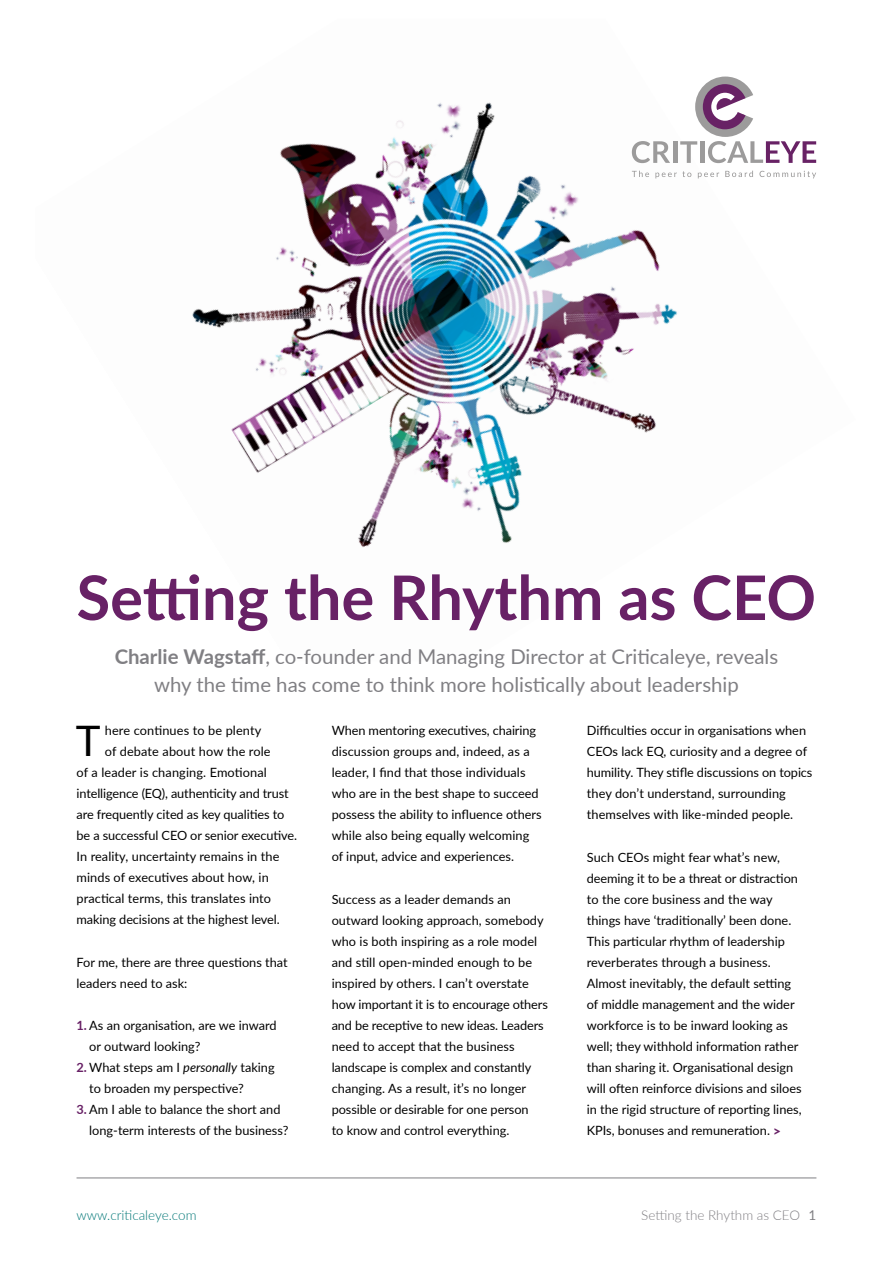
<style>
.page{position:relative;width:893px;height:1263px;background:#fff}
.page>*{position:absolute;margin:0;border:0;box-sizing:border-box;transform-origin:0 0}
.t1{font:700 61.5px "Lato";color:#682166}
.t2{font:42px "Lato";color:#000}
.t3{font:20.4px/28.8px "Lato";color:#807f83;text-align:center}
.t4{font:300 13.5px "Lato";color:#807f83}
.t5{font:300 13.5px "Lato";color:#077}
.t6{font:12.75px/21px "Lato";color:#000}
.s1{font-weight:700}
.s2{font-weight:700;color:#682166}
.s3{font-style:italic}
.s4{font-weight:800;font-size:13.5px;color:#682166}
.s5{font-weight:400}
</style>
<div class="page">
<img style="left:192px;top:76px;width:625px;height:472px">
<svg style="left:632px;top:141px;width:38px;height:22px"></svg>
<hr style="left:673px;top:141px;width:4px;height:22px;background:#9c9b9b">
<svg style="left:680px;top:77px;width:136px;height:86px"></svg>
<svg style="left:632px;top:171px;width:17px;height:6px"></svg>
<svg style="left:655px;top:171px;width:36px;height:7px"></svg>
<svg style="left:698px;top:173px;width:21px;height:5px"></svg>
<svg style="left:725px;top:171px;width:28px;height:6px"></svg>
<svg style="left:759px;top:171px;width:57px;height:7px"></svg>
<hr style="left:77px;top:1177px;width:739px;height:1px;background:#807f83">
<h1 class="t1" style="left:77px;top:552px;width:741px">Setting the Rhythm as CEO</h1>
<h3 class="t3" style="left:115px;top:641px;width:665px"><span class="s1">Charlie Wagstaff</span>, co-founder and Managing Director at Criticaleye, reveals why the time has come to think more holistically about leadership</h3>
<h2 class="t2" style="left:76px;top:711px;width:26px">T</h2>
<p class="t6" style="left:105px;top:720px;width:158px">here continues to be plenty</p>
<p class="t6" style="left:105px;top:741px;width:167px">of debate about how the role</p>
<p class="t6" style="left:77px;top:762px;width:192px">of a leader is changing. Emotional</p>
<p class="t6" style="left:77px;top:783px;width:214px">intelligence (EQ), authenticity and trust</p>
<p class="t6" style="left:77px;top:804px;width:209px">are frequently cited as key qualities to</p>
<p class="t6" style="left:77px;top:825px;width:222px">be a successful CEO or senior executive.</p>
<p class="t6" style="left:77px;top:846px;width:204px">In reality, uncertainty remains in the</p>
<p class="t6" style="left:77px;top:867px;width:194px">minds of executives about how, in</p>
<p class="t6" style="left:77px;top:888px;width:196px">practical terms, this translates into</p>
<p class="t6" style="left:77px;top:909px;width:205px">making decisions at the highest level.</p>
<p class="t6" style="left:77px;top:951px;width:213px">For me, there are three questions that leaders need to ask:</p>
<p class="t6" style="left:89px;top:1014px;width:189px;text-indent:-13px"><span class="s2">1.</span> As an organisation, are we inward or outward looking?</p>
<p class="t6" style="left:89px;top:1056px;width:187px;text-indent:-13px"><span class="s2">2.</span> What steps am I <span class="s3">personally</span> taking to broaden my perspective?</p>
<p class="t6" style="left:89px;top:1098px;width:201px;text-indent:-13px"><span class="s2">3.</span> Am I able to balance the short and long-term interests of the business?</p>
<p class="t6" style="left:332px;top:720px;width:212px">When mentoring executives, chairing discussion groups and, indeed, as a leader, I find that those individuals who are in the best shape to succeed possess the ability to influence others while also being equally welcoming of input, advice and experiences.</p>
<p class="t6" style="left:332px;top:888px;width:218px">Success as a leader demands an outward looking approach, somebody who is both inspiring as a role model and still open-minded enough to be inspired by others. I can’t overstate how important it is to encourage others and be receptive to new ideas. Leaders need to accept that the business landscape is complex and constantly changing. As a result, it’s no longer possible or desirable for one person<br>to know and control everything.</p>
<p class="t6" style="left:587px;top:720px;width:227px">Difficulties occur in organisations when CEOs lack EQ, curiosity and a degree of humility. They stifle discussions on topics they don’t understand, surrounding themselves with like-minded people.</p>
<p class="t6" style="left:587px;top:846px;width:216px">Such CEOs might fear what’s new, deeming it to be a threat or distraction to the core business and the way things have ‘traditionally’ been done.<br>This particular rhythm of leadership reverberates through a business.<br>Almost inevitably, the default setting of middle management and the wider workforce is to be inward looking as well; they withhold information rather than sharing it. Organisational design will often reinforce divisions and siloes in the rigid structure of reporting lines, KPIs, bonuses and remuneration. <span class="s4">&gt;</span></p>
<p class="t5" style="left:77px;top:1206px;width:122px">www.criticaleye.com</p>
<p class="t4" style="left:641px;top:1206px;width:177px">Setting the Rhythm as CEO <span class="s5">1</span></p>
</div>
